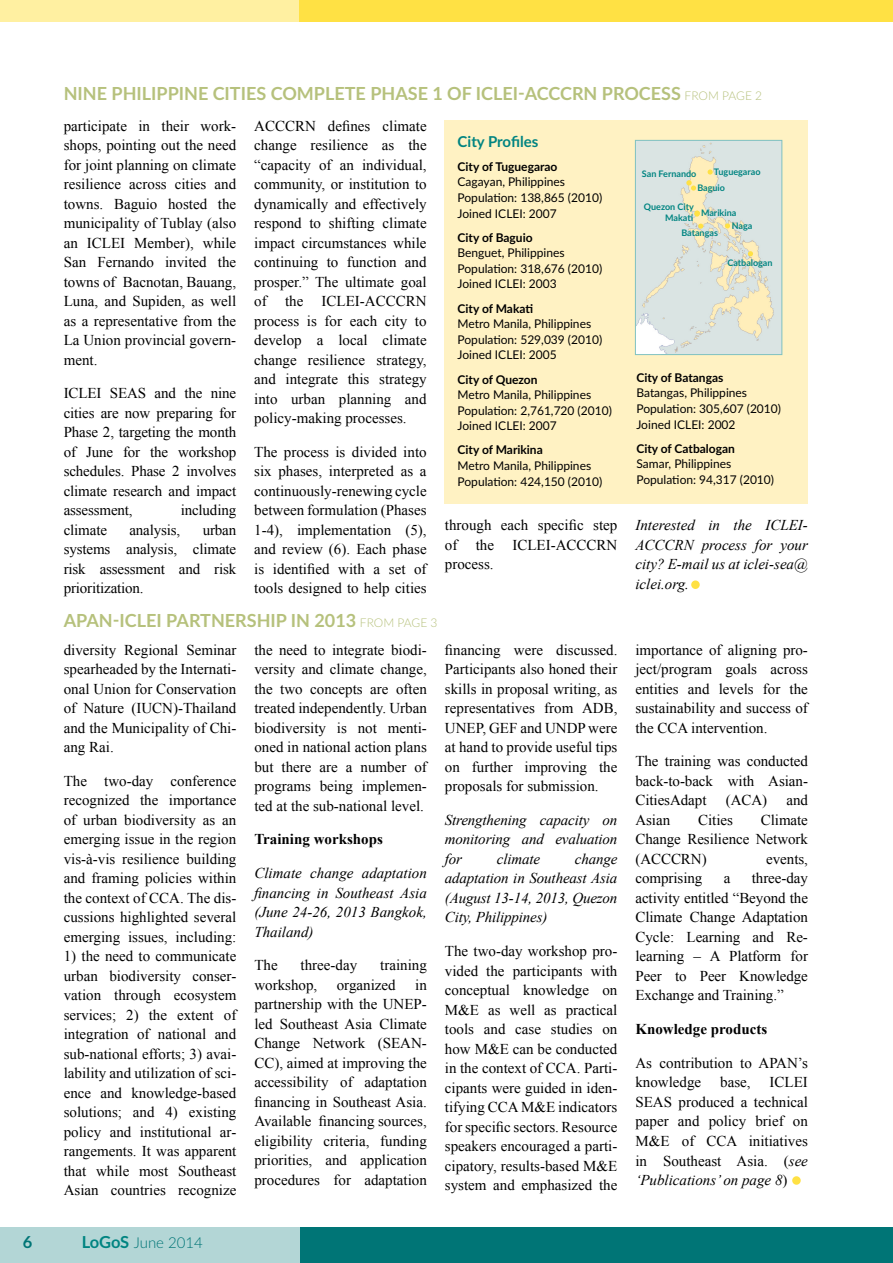
<style>
.page{position:relative;width:893px;height:1263px;background:#fff}
.page>*{position:absolute;margin:0;border:0;box-sizing:border-box;transform-origin:0 0}
.t1{font:700 18px "Lato";color:#b6c17c}
.t2{font:700 16.5px "Lato";color:#007576}
.t3{font:15px/19.5px "Times New Roman";color:#000;text-align:justify}
.t4{font:italic 15px/19.5px "Times New Roman";letter-spacing:-.01em;color:#000;text-align:justify}
.t5{font:700 15px "Times New Roman";color:#000}
.t6{font:300 15px "Lato";color:#007576}
.t7{font:700 15px "Lato";letter-spacing:-.005em;color:#008481}
.t8{font:12px/15.6px "Lato";color:#000}
.t9{font:700 12px "Lato";color:#000}
.t10{font:700 9px/16px "Lato";color:#008481}
.s1{font-weight:300;font-size:12px}
.s2{font-weight:700;font-size:16.5px;color:#008481}
.s3{font-style:italic}
</style>
<div class="page">
<div style="left:0;top:0;width:893px;height:21px;background:#fff0a1"></div>
<div style="left:300px;top:0;width:593px;height:21px;background:#ffe144"></div>
<div style="left:0;top:1228px;width:893px;height:35px;background:#007576"></div>
<div style="left:0;top:1228px;width:300px;height:35px;background:#b3d6d6"></div>
<div style="left:445px;top:120px;width:363px;height:383px;background:#fff2c3"></div>
<img style="left:637px;top:142px;width:143px;height:211px">
<div style="left:635px;top:140px;width:147px;height:215px;border:1px solid #80c1c0"></div>
<svg style="left:725px;top:223px;width:5px;height:5px"></svg>
<svg style="left:708px;top:169px;width:5px;height:6px"></svg>
<svg style="left:686px;top:180px;width:10px;height:11px"></svg>
<svg style="left:694px;top:211px;width:6px;height:6px"></svg>
<svg style="left:698px;top:224px;width:5px;height:5px"></svg>
<svg style="left:748px;top:251px;width:5px;height:5px"></svg>
<div style="left:792px;top:1176px;width:9px;height:9px;background:#ffe144;border-radius:50%"></div>
<div style="left:691px;top:580px;width:9px;height:9px;background:#ffe144;border-radius:50%"></div>
<p class="t1" style="left:64px;top:80px;width:12px">nin</p>
<p class="t1" style="left:97px;top:80px;width:65px">e philippin</p>
<p class="t1" style="left:198px;top:80px;width:340px">e cities complete phase 1 of iclei-accc</p>
<p class="t1" style="left:572px;top:80px;width:192px">rn process <span class="s1">FROM PAGE 2</span></p>
<p class="t3" style="left:64px;top:116px;width:174px">participate in their work&shy;shops, pointing out the need for joint planning on climate resilience across cities and towns. Baguio hosted the municipality of Tublay (also an ICLEI Member), while San Fernando invited the towns of Bacnotan, Bauang, Luna, and Supiden, as well as a representative from the La Union provincial govern&shy;ment.</p>
<p class="t3" style="left:64px;top:383px;width:174px">ICLEI SEAS and the nine cities are now preparing for Phase 2, targeting the month of June for the workshop schedules. Phase 2 involves climate research and impact assessment,</p>
<p class="t3" style="left:181px;top:500px;width:57px">including</p>
<p class="t3" style="left:64px;top:520px;width:174px;text-indent:139px">urban systems analysis, climate risk assessment and risk prioritization.</p>
<p class="t3" style="left:64px;top:520px;width:45px">climate</p>
<p class="t3" style="left:129px;top:520px;width:52px">analysis,</p>
<p class="t3" style="left:254px;top:116px;width:174px">ACCCRN defines climate change resilience as the “capacity of an individual, community, or institution to dynamically and effectively respond to shifting climate impact circumstances while continuing to function and prosper.” The ultimate goal of the ICLEI-ACCCRN process is for each city to develop a local climate change resilience strategy, and integrate this strategy into urban planning and policy-making processes.</p>
<p class="t3" style="left:254px;top:442px;width:174px">The process is divided into six phases, interpreted as a continuously-renewing cycle between formulation (Phases 1-4), implementation (5), and review (6). Each phase is identified with a set of tools designed to help cities</p>
<p class="t1" style="left:64px;top:607px;width:375px">APAN-ICLEI Partn ership in 2013 <span class="s1">FROM PAGE 3</span></p>
<p class="t7" style="left:458px;top:130px;width:82px">City Profiles</p>
<p class="t9" style="left:458px;top:158px;width:101px">City of Tuguegarao</p>
<p class="t8" style="left:458px;top:174px;width:146px">Cagayan, Philippines<br>Population: 138,865 (2010)<br>Joined ICLEI: 2007</p>
<p class="t9" style="left:458px;top:228px;width:77px">City of Baguio</p>
<p class="t8" style="left:458px;top:245px;width:146px">Benguet, Philippines<br>Population: 318,676 (2010)<br>Joined ICLEI: 2003</p>
<p class="t9" style="left:458px;top:299px;width:77px">City of Makati</p>
<p class="t8" style="left:458px;top:315px;width:146px">Metro Manila, Philippines<br>Population: 529,039 (2010)<br>Joined ICLEI: 2005</p>
<p class="t9" style="left:458px;top:370px;width:81px">City of Quezon</p>
<p class="t8" style="left:458px;top:386px;width:156px">Metro Manila, Philippines<br>Population: 2,761,720 (2010)<br>Joined ICLEI: 2007</p>
<p class="t9" style="left:458px;top:441px;width:87px">City of Marikina</p>
<p class="t8" style="left:458px;top:457px;width:146px">Metro Manila, Philippines<br>Population: 424,150 (2010)</p>
<p class="t10" style="left:697px;top:163px;width:65px;text-indent:17px">Tuguegarao<br>Baguio</p>
<p class="t10" style="left:642px;top:166px;width:56px">San Fernando</p>
<p class="t10" style="left:644px;top:202px;width:51px;line-height:10.2px;text-align:right">Quezon City<br>Makati</p>
<p class="t10" style="left:701px;top:204px;width:37px">Marikina</p>
<p class="t10" style="left:681px;top:224px;width:38px">Batangas</p>
<p class="t10" style="left:727px;top:254px;width:47px">Catbalogan</p>
<p class="t10" style="left:732px;top:217px;width:22px">Naga</p>
<p class="t9" style="left:636px;top:369px;width:88px">City of Batangas</p>
<p class="t8" style="left:636px;top:385px;width:146px">Batangas, Philippines<br>Population: 305,607 (2010)<br>Joined ICLEI: 2002</p>
<p class="t9" style="left:636px;top:439px;width:100px">City of Catbalogan</p>
<p class="t8" style="left:636px;top:456px;width:139px">Samar, Philippines<br>Population: 94,317 (2010)</p>
<p class="t3" style="left:445px;top:515px;width:174px">through each specific step of the ICLEI-ACCCRN process.</p>
<p class="t4" style="left:635px;top:515px;width:174px">Interested in the ICLEI-ACCCRN process for your city? E-mail us at iclei-sea@ iclei.org.</p>
<p class="t3" style="left:64px;top:640px;width:174px">diversity Regional Seminar spearheaded by the Internati&shy;onal Union for Conservation of Nature (IUCN)-Thailand and the Municipality of Chi&shy;ang Rai.</p>
<p class="t3" style="left:64px;top:771px;width:174px">The two-day conference recognized the importance of urban biodiversity as an emerging issue in the region vis-à-vis resilience building and framing policies within the context of CCA. The dis&shy;cussions highlighted several emerging issues, including:</p>
<p class="t3" style="left:64px;top:946px;width:174px">1) the need to communicate urban biodiversity conser&shy;vation through ecosystem services; 2) the extent of integration of national and sub-national efforts; 3) avai&shy;lability and utilization of sci&shy;ence and knowledge-based solutions; and 4) existing policy and institutional ar&shy;rangements. It was apparent that while most Southeast Asian countries recognize</p>
<p class="t3" style="left:254px;top:640px;width:174px">the need to integrate biodi&shy;versity and climate change, the two concepts are often treated independently. Urban biodiversity is not menti&shy;oned in national action plans but there are a number of programs being implemen&shy;ted at the sub-national level.</p>
<p class="t5" style="left:254px;top:829px;width:130px">Training workshops</p>
<p class="t4" style="left:254px;top:863px;width:174px">Climate change adaptation financing in Southeast Asia (June 24-26, 2013 Bangkok, Thailand)</p>
<p class="t3" style="left:254px;top:955px;width:25px">The</p>
<p class="t3" style="left:301px;top:955px;width:58px">three-day</p>
<p class="t3" style="left:380px;top:955px;width:48px">training</p>
<p class="t3" style="left:254px;top:975px;width:64px">workshop,</p>
<p class="t3" style="left:337px;top:975px;width:60px">organized</p>
<p class="t3" style="left:254px;top:975px;width:174px;text-indent:161px">in partnership with the UNEP&shy;led Southeast Asia Climate Change Network (SEAN-CC), aimed at improving the accessibility of adaptation financing in Southeast Asia.<br>Available financing sources, eligibility criteria, funding priorities, and application procedures for adaptation</p>
<p class="t3" style="left:445px;top:640px;width:174px">financing were discussed.<br>Participants also honed their skills in proposal writing, as representatives from ADB, UNEP, GEF and UNDP were at hand to provide useful tips on further improving the proposals for submission.</p>
<p class="t4" style="left:445px;top:810px;width:174px">Strengthening capacity on monitoring and evaluation for</p>
<p class="t4" style="left:445px;top:849px;width:174px;text-indent:130px">change adaptation in Southeast Asia (August 13-14, 2013, Quezon City, Philippines)</p>
<p class="t3" style="left:445px;top:941px;width:174px">The two-day workshop pro&shy;vided the participants with conceptual knowledge on M&amp;E as well as practical tools and case studies on how M&amp;E can be conducted in the context of CCA. Parti&shy;cipants were guided in iden&shy;tifying CCA M&amp;E indicators for specific sectors. Resource speakers encouraged a parti&shy;cipatory, results-based M&amp;E system and emphasized the</p>
<p class="t4" style="left:497px;top:849px;width:45px">climate</p>
<p class="t2" style="left:23px;top:1230px;width:11px">6</p>
<p class="t6" style="left:82px;top:1232px;width:123px"><span class="s2">LoGoS</span> JUNE 2014</p>
<p class="t3" style="left:635px;top:640px;width:174px">importance of aligning pro&shy;ject/program goals across entities and levels for the sustainability and success of the CCA intervention.</p>
<p class="t3" style="left:635px;top:751px;width:174px">The training was conducted back-to-back with Asian-CitiesAdapt</p>
<p class="t3" style="left:726px;top:790px;width:43px">(ACA)</p>
<p class="t3" style="left:786px;top:790px;width:23px">and</p>
<p class="t3" style="left:635px;top:810px;width:36px">Asian</p>
<p class="t3" style="left:698px;top:810px;width:36px">Cities</p>
<p class="t3" style="left:635px;top:810px;width:174px;text-indent:125px">Climate Change Resilience Network (ACCCRN)</p>
<p class="t3" style="left:766px;top:849px;width:43px">events,</p>
<p class="t3" style="left:635px;top:868px;width:174px;text-indent:116px">three-day activity entitled “Beyond the Climate Change Adaptation Cycle: Learning and Re&shy;learning – A Platform for Peer to Peer Knowledge Exchange and Training.”</p>
<p class="t5" style="left:635px;top:1019px;width:133px">Knowledge products</p>
<p class="t3" style="left:635px;top:1053px;width:174px">As contribution to APAN’s knowledge</p>
<p class="t3" style="left:635px;top:868px;width:68px">comprising</p>
<p class="t3" style="left:724px;top:868px;width:8px">a</p>
<p class="t3" style="left:720px;top:1072px;width:32px">base,</p>
<p class="t3" style="left:635px;top:1072px;width:174px;text-indent:134px">ICLEI SEAS produced a technical paper and policy brief on M&amp;E of CCA initiatives in Southeast Asia. (<span class="s3">see ‘Publications’ on page 8</span>)</p>
</div>
